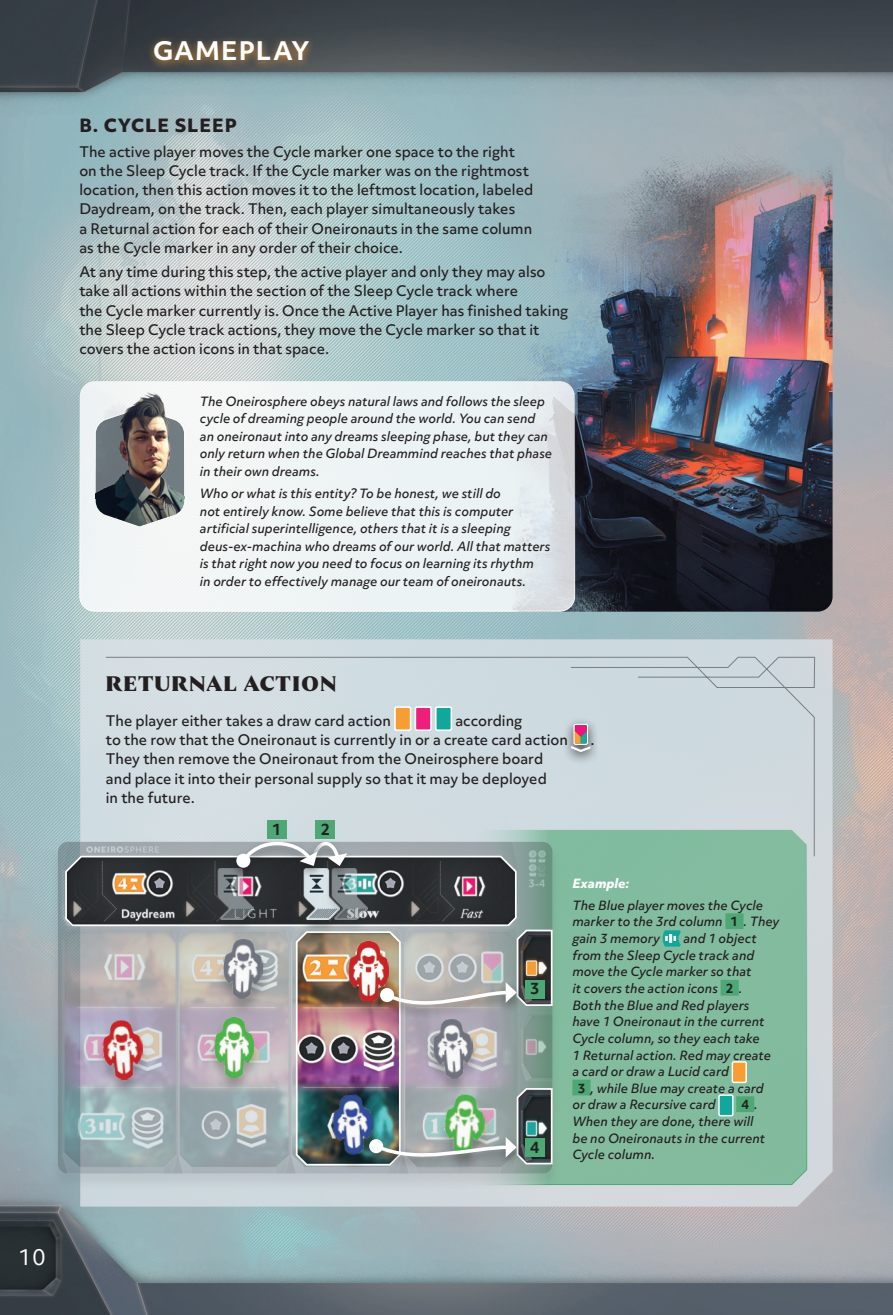
<style>
.page{position:relative;width:893px;height:1315px;background:#fff}
.page>*{position:absolute;margin:0;border:0;box-sizing:border-box;transform-origin:0 0}
.t1{font:700 24.5px "Objektiv Mk 3";letter-spacing:.04em;color:#fff}
.t2{font:800 21px "Nocturne Serif";letter-spacing:.06em;color:#231f20}
.t3{font:21px "Objektiv Mk 3";color:#fff}
.t4{font:800 17.5px "Objektiv Mk 3";letter-spacing:.05em;color:#231f20}
.t5{font:700 14.88px "Objektiv Mk 3";color:#231f20}
.t6{font:500 14px/19.2px "Objektiv Mk 3";color:#231f20}
.t7{font:italic 500 12.25px/16.6px "Objektiv Mk 3";color:#231f20}
.t8{font:italic 800 12.25px "Objektiv Mk 3";color:#fff}
.s1{font-weight:700;font-style:normal;color:#4ea875}
.s2{font-weight:700;font-style:normal}
</style>
<div class="page">
<img style="left:0;top:0;width:893px;height:1315px">
<div style="left:80px;top:639px;width:753px;height:567px;background:#d1d9de"></div>
<div style="left:105px;top:656px;width:710px;height:201px;background:#cfdadf"></div>
<img style="left:506px;top:119px;width:327px;height:492px">
<svg style="left:80px;top:381px;width:495px;height:230px;fill:#edf3f3"></svg>
<div style="left:79px;top:381px;width:496px;height:230px;border:1px solid #fff;border-radius:15px"></div>
<svg style="left:94px;top:407px;width:91px;height:121px"></svg>
<img style="left:96px;top:389px;width:88px;height:110px">
<div style="left:469px;top:828px;width:339px;height:357px;background:#82bb9e"></div>
<svg style="left:394px;top:706px;width:58px;height:25px"></svg>
<div style="left:561px;top:717px;width:39px;height:48px;background:#231f20;opacity:.7"></div>
<svg style="left:571px;top:724px;width:19px;height:28px"></svg>
<div style="left:146px;top:35px;width:171px;height:36px;background:#f89d33;opacity:.75"></div>
<div style="left:49px;top:841px;width:512px;height:351px;background:#231f20;opacity:.3"></div>
<img style="left:58px;top:842px;width:495px;height:331px">
<div style="left:324px;top:1095px;width:57px;height:78px;background:#231f20;opacity:.3"></div>
<div style="left:436px;top:1095px;width:58px;height:78px;background:#aab0b6"></div>
<div style="left:316px;top:820px;width:19px;height:19px;background:#4ea875"></div>
<div style="left:267px;top:820px;width:20px;height:19px;background:#4ea875"></div>
<div style="left:360px;top:1134px;width:165px;height:36px;background:#231f20;opacity:.5"></div>
<img style="left:64px;top:837px;width:489px;height:329px">
<h2 class="t3" style="left:19px;top:1242px;width:29px">10</h2>
<h1 class="t1" style="left:153px;top:33px;width:158px">GAMEPLAY</h1>
<h3 class="t4" style="left:79px;top:113px;width:159px">B. CYCLE SLEEP</h3>
<p class="t6" style="left:79px;top:141px;width:456px">The active player moves the Cycle marker one space to the right on the Sleep Cycle track. If the Cycle marker was on the rightmost location, then this action moves it to the leftmost location, labeled Daydream, on the track. Then, each player simultaneously takes<br>a Returnal action for each of their Oneironauts in the same column as the Cycle marker in any order of their choice.</p>
<p class="t6" style="left:79px;top:262px;width:490px">At any time during this step, the active player and only they may also take all actions within the section of the Sleep Cycle track where<br>the Cycle marker currently is. Once the Active Player has finished taking the Sleep Cycle track actions, they move the Cycle marker so that it covers the action icons in that space.</p>
<p class="t7" style="left:200px;top:392px;width:354px;line-height:17.5px">The Oneirosphere obeys natural laws and follows the sleep cycle of dreaming people around the world. You can send an oneironaut into any dreams sleeping phase, but they can only return when the Global Dreammind reaches that phase in their own dreams.</p>
<p class="t7" style="left:200px;top:485px;width:352px;line-height:17.5px">Who or what is this entity? To be honest, we still do<br>not entirely know. Some believe that this is computer artificial superintelligence, others that it is a sleeping deus-ex-machina who dreams of our world. All that matters is that right now you need to focus on learning its rhythm<br>in order to effectively manage our team of oneironauts.</p>
<h2 class="t2" style="left:106px;top:669px;width:232px">RETURNAL ACTION</h2>
<p class="t6" style="left:106px;top:711px;width:464px;text-indent:349px">according<br>to the row that the Oneironaut is currently in or a create card action</p>
<p class="t6" style="left:106px;top:711px;width:287px">The player either takes a draw card action</p>
<p class="t6" style="left:106px;top:749px;width:443px">They then remove the Oneironaut from the Oneirosphere board and place it into their personal supply so that it may be deployed in the future.</p>
<p class="t5" style="left:272px;top:818px;width:11px">1</p>
<p class="t5" style="left:321px;top:818px;width:11px">2</p>
<p class="t6" style="left:590px;top:730px;width:6px">.</p>
<p class="t5" style="left:530px;top:978px;width:11px">3</p>
<p class="t5" style="left:530px;top:1136px;width:11px">4</p>
<p class="t8" style="left:572px;top:875px;width:58px">Example:</p>
<p class="t7" style="left:572px;top:896px;width:208px">The Blue player moves the Cycle marker to the 3rd column <span class="s1">[</span><span class="s2">1</span><span class="s1">]</span>. They gain 3 memory</p>
<p class="t7" style="left:572px;top:930px;width:200px;text-indent:111px">and 1 object from the Sleep Cycle track and move the Cycle marker so that<br>it covers the action icons <span class="s1">[</span><span class="s2">2</span><span class="s1">]</span>.<br>Both the Blue and Red players have 1 Oneironaut in the current<br>Cycle column, so they each take<br>1 Returnal action. Red may create a card or draw a Lucid card<br><span class="s1">[</span><span class="s2">3</span><span class="s1">]</span>, while Blue may create a card or draw a Recursive card</p>
<p class="t7" style="left:572px;top:1096px;width:194px;text-indent:164px"><span class="s1">[</span><span class="s2">4</span><span class="s1">]</span>.<br>When they are done, there will be no Oneironauts in the current<br>Cycle column.</p>
</div>
